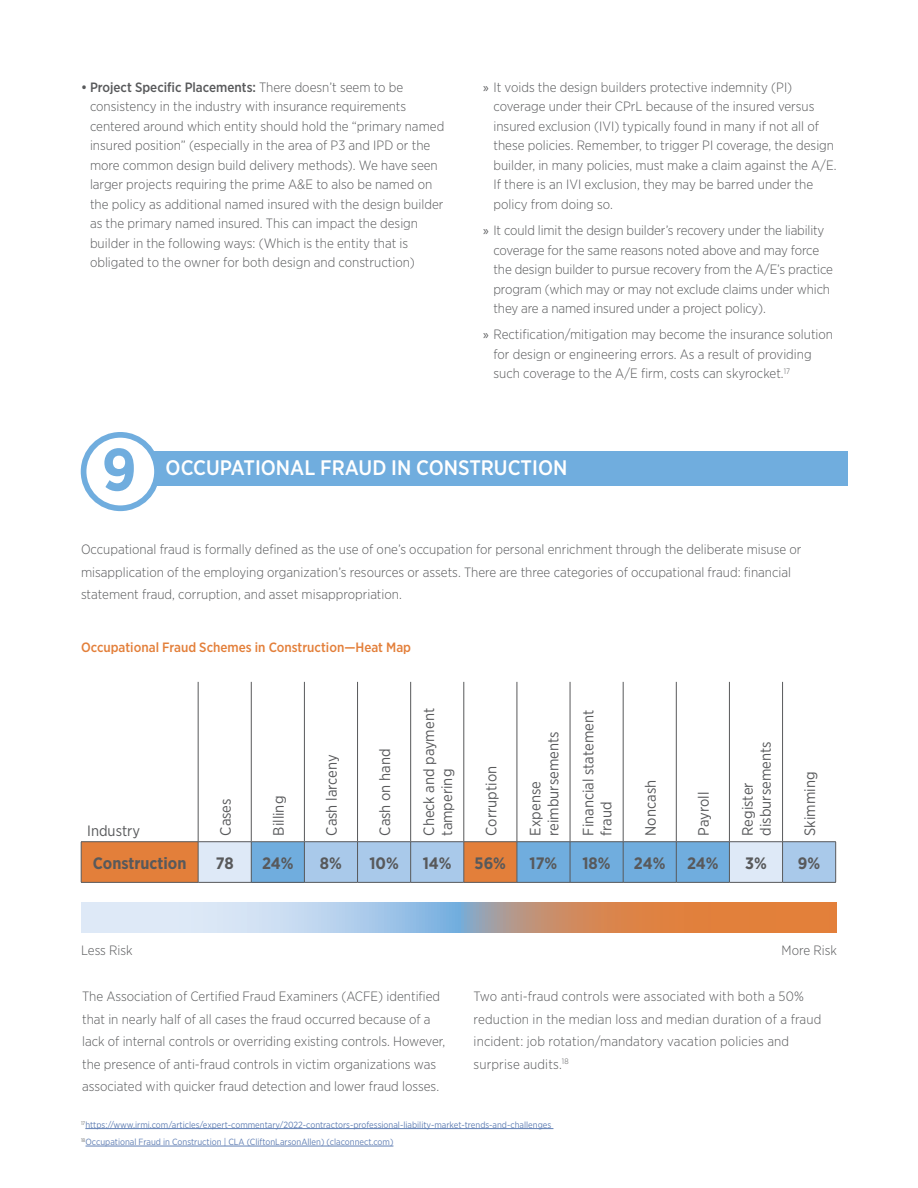
<style>
.page{position:relative;width:918px;height:1188px;background:#fff}
.page>*{position:absolute;margin:0;border:0;box-sizing:border-box;transform-origin:0 0}
.t1{font:700 59.55px "Gotham Narrow";color:#70adde}
.t2{font:500 21px "Gotham Narrow";color:#fff}
.t3{font:700 16.5px "Gotham Narrow";color:#58595b}
.t4{font:15px/18px "Gotham Narrow";color:#58595b}
.t5{font:300 13.5px/19.5px "Gotham Narrow";color:#58595b}
.t6{font:500 13.5px "Gotham Narrow";color:#e37f3a}
.t7{font:9px/17.4px "Gotham Narrow";color:#6280b5}
.s1{font-weight:500}
.s2{font-family:"Myriad Pro";font-weight:400}
</style>
<div class="page">
<div style="left:118px;top:452px;width:730px;height:34px;background:#70adde"></div>
<div style="left:84px;top:435px;width:73px;height:73px;background:#fff;border-radius:50%"></div>
<div style="left:81px;top:432px;width:79px;height:79px;border:6px solid #70adde;border-radius:50%"></div>
<svg style="left:82px;top:842px;width:753px;height:40px;background:#a8b1be"></svg>
<hr style="left:198px;top:682px;width:1px;height:160px;background:#58595b">
<hr style="left:251px;top:682px;width:1px;height:160px;background:#58595b">
<hr style="left:304px;top:682px;width:1px;height:160px;background:#58595b">
<hr style="left:357px;top:682px;width:1px;height:160px;background:#58595b">
<hr style="left:410px;top:682px;width:1px;height:160px;background:#58595b">
<hr style="left:464px;top:682px;width:1px;height:160px;background:#58595b">
<hr style="left:517px;top:682px;width:1px;height:160px;background:#58595b">
<hr style="left:570px;top:682px;width:1px;height:160px;background:#58595b">
<hr style="left:623px;top:682px;width:1px;height:160px;background:#58595b">
<hr style="left:676px;top:682px;width:1px;height:160px;background:#58595b">
<hr style="left:729px;top:682px;width:1px;height:160px;background:#58595b">
<hr style="left:782px;top:682px;width:1px;height:160px;background:#58595b">
<hr style="left:81px;top:841px;width:117px;height:1px;background:#58595b">
<hr style="left:81px;top:842px;width:1px;height:40px;background:#58595b">
<hr style="left:198px;top:841px;width:53px;height:1px;background:#58595b">
<hr style="left:198px;top:842px;width:1px;height:40px;background:#58595b">
<hr style="left:251px;top:841px;width:53px;height:1px;background:#58595b">
<hr style="left:304px;top:841px;width:54px;height:1px;background:#58595b">
<hr style="left:304px;top:842px;width:1px;height:40px;background:#58595b">
<hr style="left:358px;top:841px;width:53px;height:1px;background:#58595b">
<hr style="left:357px;top:842px;width:1px;height:40px;background:#58595b">
<hr style="left:411px;top:841px;width:53px;height:1px;background:#58595b">
<hr style="left:410px;top:842px;width:1px;height:40px;background:#58595b">
<hr style="left:464px;top:841px;width:53px;height:1px;background:#58595b">
<hr style="left:464px;top:842px;width:1px;height:40px;background:#58595b">
<hr style="left:517px;top:841px;width:53px;height:1px;background:#58595b">
<hr style="left:517px;top:842px;width:1px;height:40px;background:#58595b">
<hr style="left:570px;top:841px;width:53px;height:1px;background:#58595b">
<hr style="left:570px;top:842px;width:1px;height:40px;background:#58595b">
<hr style="left:623px;top:841px;width:53px;height:1px;background:#58595b">
<hr style="left:623px;top:842px;width:1px;height:40px;background:#58595b">
<hr style="left:676px;top:841px;width:53px;height:1px;background:#58595b">
<hr style="left:676px;top:842px;width:1px;height:40px;background:#58595b">
<hr style="left:729px;top:841px;width:54px;height:1px;background:#58595b">
<hr style="left:729px;top:842px;width:1px;height:40px;background:#58595b">
<hr style="left:783px;top:841px;width:53px;height:1px;background:#58595b">
<hr style="left:782px;top:842px;width:1px;height:40px;background:#58595b">
<hr style="left:835px;top:842px;width:1px;height:40px;background:#58595b">
<hr style="left:81px;top:882px;width:117px;height:1px;background:#58595b">
<hr style="left:251px;top:882px;width:53px;height:1px;background:#58595b">
<hr style="left:304px;top:882px;width:54px;height:1px;background:#58595b">
<hr style="left:358px;top:882px;width:53px;height:1px;background:#58595b">
<hr style="left:411px;top:882px;width:53px;height:1px;background:#58595b">
<hr style="left:464px;top:882px;width:53px;height:1px;background:#58595b">
<hr style="left:517px;top:882px;width:53px;height:1px;background:#58595b">
<hr style="left:570px;top:882px;width:53px;height:1px;background:#58595b">
<hr style="left:623px;top:882px;width:53px;height:1px;background:#58595b">
<hr style="left:676px;top:882px;width:53px;height:1px;background:#58595b">
<hr style="left:729px;top:882px;width:54px;height:1px;background:#58595b">
<hr style="left:783px;top:882px;width:53px;height:1px;background:#58595b">
<hr style="left:251px;top:842px;width:1px;height:40px;background:#58595b">
<hr style="left:198px;top:882px;width:53px;height:1px;background:#58595b">
<svg style="left:81px;top:903px;width:756px;height:29px;background:#c8b0a4"></svg>
<hr style="left:85px;top:1128px;width:468px;height:1px;background:#6280b5">
<hr style="left:86px;top:1146px;width:307px;height:1px;background:#6280b5">
<p class="t5" style="left:90px;top:77px;width:356px;text-indent:-9px"><span class="s1">• Project Specific Placements:</span> There doesn’t seem to be consistency in the industry with insurance requirements centered around which entity should hold the “primary named insured position” (especially in the area of P3 and IPD or the more common design build delivery methods). We have seen larger projects requiring the prime A&amp;E to also be named on the policy as additional named insured with the design builder as the primary named insured. This can impact the design builder in the following ways: (Which is the entity that is obligated to the owner for both design and construction)</p>
<p class="t5" style="left:494px;top:77px;width:345px;text-indent:-10px"><span class="s2">»</span> It voids the design builders protective indemnity (PI) coverage under their CPrL because of the insured versus insured exclusion (IVI) typically found in many if not all of these policies. Remember, to trigger PI coverage, the design builder, in many policies, must make a claim against the A/E.<br>If there is an IVI exclusion, they may be barred under the policy from doing so.</p>
<p class="t5" style="left:494px;top:220px;width:341px;text-indent:-10px"><span class="s2">»</span> It could limit the design builder’s recovery under the liability coverage for the same reasons noted above and may force the design builder to pursue recovery from the A/E’s practice program (which may or may not exclude claims under which they are a named insured under a project policy).</p>
<p class="t5" style="left:494px;top:324px;width:341px;text-indent:-10px"><span class="s2">»</span> Rectification/mitigation may become the insurance solution for design or engineering errors. As a result of providing such coverage to the A/E firm, costs can skyrocket.<sup>17</sup></p>
<h1 class="t1" style="left:102px;top:431px;width:36px">9</h1>
<h2 class="t2" style="left:166px;top:454px;width:403px">OCCUPATIONAL FRAUD IN CONSTRUCTION</h2>
<p class="t5" style="left:81px;top:538px;width:722px;line-height:22.5px">Occupational fraud is formally defined as the use of one’s occupation for personal enrichment through the deliberate misuse or misapplication of the employing organization’s resources or assets. There are three categories of occupational fraud: financial statement fraud, corruption, and asset misappropriation.</p>
<p class="t6" style="left:81px;top:639px;width:332px">Occupational Fraud Schemes in Construction—Heat Map</p>
<p class="t4" style="left:87px;top:821px;width:54px">Industry</p>
<p class="t4" style="left:216px;top:836px;width:39px;rotate:-90deg">Cases</p>
<p class="t4" style="left:269px;top:836px;width:41px;rotate:-90deg">Billing</p>
<p class="t4" style="left:322px;top:836px;width:82px;rotate:-90deg">Cash larceny</p>
<p class="t4" style="left:376px;top:836px;width:88px;rotate:-90deg">Cash on hand</p>
<p class="t4" style="left:420px;top:836px;width:129px;rotate:-90deg">Check and payment tampering</p>
<p class="t4" style="left:482px;top:836px;width:71px;rotate:-90deg">Corruption</p>
<p class="t4" style="left:526px;top:836px;width:106px;rotate:-90deg">Expense reimbursements</p>
<p class="t4" style="left:579px;top:836px;width:127px;rotate:-90deg">Financial statement fraud</p>
<p class="t4" style="left:641px;top:836px;width:57px;rotate:-90deg">Noncash</p>
<p class="t4" style="left:694px;top:836px;width:45px;rotate:-90deg">Payroll</p>
<p class="t4" style="left:738px;top:836px;width:96px;rotate:-90deg">Register disbursements</p>
<p class="t4" style="left:801px;top:836px;width:66px;rotate:-90deg">Skimming</p>
<p class="t3" style="left:93px;top:852px;width:95px">Construction</p>
<p class="t3" style="left:216px;top:852px;width:20px">78</p>
<p class="t3" style="left:262px;top:852px;width:33px">24%</p>
<p class="t3" style="left:320px;top:852px;width:24px">8%</p>
<p class="t3" style="left:369px;top:852px;width:31px">10%</p>
<p class="t3" style="left:423px;top:852px;width:30px">14%</p>
<p class="t3" style="left:475px;top:852px;width:33px">56%</p>
<p class="t3" style="left:530px;top:852px;width:29px">17%</p>
<p class="t3" style="left:583px;top:852px;width:30px">18%</p>
<p class="t3" style="left:634px;top:852px;width:33px">24%</p>
<p class="t3" style="left:687px;top:852px;width:33px">24%</p>
<p class="t3" style="left:745px;top:852px;width:23px">3%</p>
<p class="t3" style="left:798px;top:852px;width:24px">9%</p>
<p class="t5" style="left:81px;top:940px;width:53px">Less Risk</p>
<p class="t5" style="left:782px;top:940px;width:57px">More Risk</p>
<p class="t5" style="left:82px;top:985px;width:365px;line-height:22.5px">The Association of Certified Fraud Examiners (ACFE) identified that in nearly half of all cases the fraud occurred because of a lack of internal controls or overriding existing controls. However, the presence of anti-fraud controls in victim organizations was associated with quicker fraud detection and lower fraud losses.</p>
<p class="t5" style="left:474px;top:985px;width:349px;line-height:22.5px">Two anti-fraud controls were associated with both a 50% reduction in the median loss and median duration of a fraud incident: job rotation/mandatory vacation policies and surprise audits.<sup>18</sup></p>
<p class="t7" style="left:81px;top:1116px;width:472px"><sup>17</sup>https://www.irmi.com/articles/expert-commentary/2022-contractors-professional-liability-market-trends-and-challenges<br><sup>18</sup>Occupational Fraud in Construction | CLA (CliftonLarsonAllen) (claconnect.com)</p>
</div>
